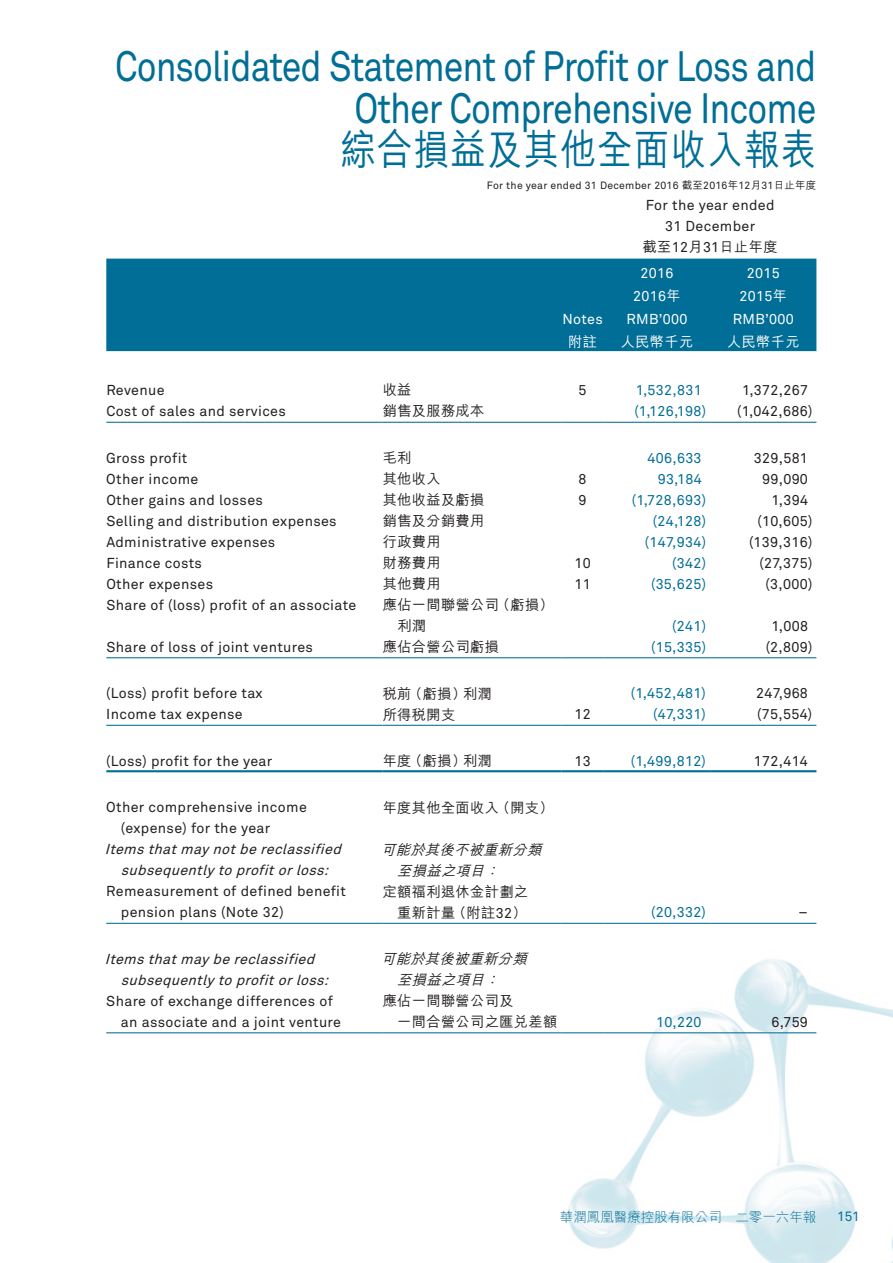
<style>
.page{position:relative;width:893px;height:1263px;background:#fff}
.page>*{position:absolute;margin:0;border:0;box-sizing:border-box;transform-origin:0 0}
.t1{font:42px/42px "Akkurat Pro";letter-spacing:-.025em;color:#006e96;text-align:right;scale:.85 1}
.t2{font:500 42px "M Hei HK";letter-spacing:.03em;color:#006e96;scale:.85 1}
.t3{font:14.25px/21px "Akkurat Pro";letter-spacing:.025em;color:#231f20}
.t4{font:500 14.25px/21px "M Hei HK";letter-spacing:.025em;color:#231f20}
.t5{font:14.25px "Akkurat Pro";letter-spacing:.025em;color:#006e96}
.t6{font:italic 14.25px/21px "Akkurat Pro";color:#231f20;text-align:center}
.t7{font:14.25px "Akkurat Pro";letter-spacing:.025em;color:#fff}
.t8{font:italic 500 14.25px/21px "M Hei HK";color:#231f20}
.t9{font:500 14.25px "M Hei HK";letter-spacing:.025em;color:#fff}
.t10{font:300 13.5px "M Hei HK";color:#006e96}
.t11{font:13.5px "Akkurat Pro";color:#006e96}
.t12{font:10.5px "Akkurat Pro";letter-spacing:.025em;color:#231f20}
.s1{font-family:"M Hei HK";font-weight:500}
.s2{font-family:"Akkurat Pro";font-weight:400}
</style>
<div class="page">
<img style="left:552px;top:959px;width:341px;height:304px">
<div style="left:106px;top:259px;width:710px;height:92px;background:#006e96"></div>
<hr style="left:106px;top:422px;width:277px;height:1px;background:#006e96">
<hr style="left:383px;top:422px;width:178px;height:1px;background:#006e96">
<hr style="left:561px;top:422px;width:43px;height:1px;background:#006e96">
<hr style="left:604px;top:422px;width:106px;height:1px;background:#006e96">
<hr style="left:710px;top:422px;width:106px;height:1px;background:#006e96">
<hr style="left:106px;top:657px;width:277px;height:1px;background:#006e96">
<hr style="left:383px;top:657px;width:178px;height:1px;background:#006e96">
<hr style="left:561px;top:657px;width:43px;height:1px;background:#006e96">
<hr style="left:604px;top:657px;width:106px;height:1px;background:#006e96">
<hr style="left:710px;top:657px;width:106px;height:1px;background:#006e96">
<hr style="left:106px;top:725px;width:277px;height:1px;background:#006e96">
<hr style="left:383px;top:725px;width:178px;height:1px;background:#006e96">
<hr style="left:561px;top:725px;width:43px;height:1px;background:#006e96">
<hr style="left:604px;top:725px;width:106px;height:1px;background:#006e96">
<hr style="left:710px;top:725px;width:106px;height:1px;background:#006e96">
<hr style="left:106px;top:770px;width:277px;height:2px;background:#006e96">
<hr style="left:383px;top:770px;width:178px;height:2px;background:#006e96">
<hr style="left:561px;top:770px;width:43px;height:2px;background:#006e96">
<hr style="left:604px;top:770px;width:106px;height:2px;background:#006e96">
<hr style="left:710px;top:770px;width:106px;height:2px;background:#006e96">
<hr style="left:106px;top:923px;width:277px;height:1px;background:#006e96">
<hr style="left:383px;top:923px;width:178px;height:1px;background:#006e96">
<hr style="left:561px;top:923px;width:43px;height:1px;background:#006e96">
<hr style="left:604px;top:923px;width:106px;height:1px;background:#006e96">
<hr style="left:710px;top:923px;width:106px;height:1px;background:#006e96">
<hr style="left:106px;top:1032px;width:277px;height:1px;background:#006e96">
<hr style="left:383px;top:1032px;width:178px;height:1px;background:#006e96">
<hr style="left:561px;top:1032px;width:43px;height:1px;background:#006e96">
<hr style="left:604px;top:1032px;width:106px;height:1px;background:#006e96">
<hr style="left:710px;top:1032px;width:106px;height:1px;background:#006e96">
<h1 class="t1" style="left:115px;top:46px;width:827px">Consolidated Statement of Profit or Loss and<br>Other Comprehensive Income</h1>
<h1 class="t2" style="left:340px;top:119px;width:562px">綜合損益及其他全面收入報表</h1>
<p class="t12" style="left:487px;top:179px;width:331px">For the year ended 31 December 2016 <span class="s1">截至</span>2016<span class="s1">年</span>12<span class="s1">月</span>31<span class="s1">日止年度</span></p>
<p class="t3" style="left:646px;top:195px;width:130px;text-align:center">For the year ended<br>31 December</p>
<p class="t4" style="left:643px;top:235px;width:136px">截至<span class="s2">12</span>月<span class="s2">31</span>日止年度</p>
<p class="t7" style="left:640px;top:264px;width:34px">2016</p>
<p class="t7" style="left:747px;top:264px;width:34px">2015</p>
<p class="t7" style="left:633px;top:288px;width:49px">2016<span class="s1">年</span></p>
<p class="t7" style="left:739px;top:288px;width:49px">2015<span class="s1">年</span></p>
<p class="t7" style="left:562px;top:311px;width:42px">Notes</p>
<p class="t7" style="left:626px;top:311px;width:62px">RMB’000</p>
<p class="t7" style="left:733px;top:311px;width:62px">RMB’000</p>
<p class="t9" style="left:568px;top:332px;width:30px">附註</p>
<p class="t9" style="left:621px;top:332px;width:74px">人民幣千元</p>
<p class="t9" style="left:727px;top:332px;width:74px">人民幣千元</p>
<p class="t3" style="left:106px;top:380px;width:60px">Revenue</p>
<p class="t4" style="left:383px;top:379px;width:30px">收益</p>
<p class="t3" style="left:579px;top:380px;width:9px">5</p>
<p class="t5" style="left:636px;top:382px;width:67px">1,532,831</p>
<p class="t3" style="left:742px;top:380px;width:67px">1,372,267</p>
<p class="t3" style="left:106px;top:401px;width:181px">Cost of sales and services</p>
<p class="t4" style="left:383px;top:400px;width:103px">銷售及服務成本</p>
<p class="t5" style="left:634px;top:403px;width:73px">(1,126,198)</p>
<p class="t3" style="left:737px;top:401px;width:77px">(1,042,686)</p>
<p class="t3" style="left:106px;top:448px;width:83px">Gross profit</p>
<p class="t4" style="left:383px;top:446px;width:30px">毛利</p>
<p class="t5" style="left:648px;top:449px;width:56px">406,633</p>
<p class="t3" style="left:754px;top:448px;width:56px">329,581</p>
<p class="t3" style="left:106px;top:469px;width:94px">Other income</p>
<p class="t4" style="left:383px;top:467px;width:59px">其他收入</p>
<p class="t3" style="left:579px;top:469px;width:9px">8</p>
<p class="t5" style="left:658px;top:470px;width:45px">93,184</p>
<p class="t3" style="left:762px;top:469px;width:47px">99,090</p>
<p class="t3" style="left:106px;top:490px;width:158px">Other gains and losses</p>
<p class="t4" style="left:383px;top:488px;width:103px">其他收益及虧損</p>
<p class="t3" style="left:579px;top:490px;width:9px">9</p>
<p class="t5" style="left:632px;top:491px;width:76px">(1,728,693)</p>
<p class="t3" style="left:771px;top:490px;width:38px">1,394</p>
<p class="t3" style="left:106px;top:511px;width:232px">Selling and distribution expenses</p>
<p class="t4" style="left:383px;top:509px;width:103px">銷售及分銷費用</p>
<p class="t5" style="left:653px;top:512px;width:55px">(24,128)</p>
<p class="t3" style="left:758px;top:511px;width:56px">(10,605)</p>
<p class="t3" style="left:106px;top:532px;width:171px">Administrative expenses</p>
<p class="t4" style="left:383px;top:530px;width:59px">行政費用</p>
<p class="t5" style="left:645px;top:533px;width:63px">(147,934)</p>
<p class="t3" style="left:749px;top:532px;width:65px">(139,316)</p>
<p class="t3" style="left:106px;top:553px;width:97px">Finance costs</p>
<p class="t4" style="left:383px;top:551px;width:59px">財務費用</p>
<p class="t3" style="left:574px;top:553px;width:18px">10</p>
<p class="t5" style="left:672px;top:554px;width:35px">(342)</p>
<p class="t3" style="left:759px;top:553px;width:54px">(27,375)</p>
<p class="t3" style="left:106px;top:574px;width:108px">Other expenses</p>
<p class="t4" style="left:383px;top:572px;width:59px">其他費用</p>
<p class="t3" style="left:574px;top:574px;width:18px">11</p>
<p class="t5" style="left:651px;top:575px;width:57px">(35,625)</p>
<p class="t3" style="left:766px;top:574px;width:48px">(3,000)</p>
<p class="t3" style="left:106px;top:595px;width:251px">Share of (loss) profit of an associate</p>
<p class="t4" style="left:397px;top:593px;width:158px;text-indent:-15px">應佔一間聯營公司（虧損）利潤</p>
<p class="t5" style="left:672px;top:617px;width:35px">(241)</p>
<p class="t3" style="left:771px;top:616px;width:38px">1,008</p>
<p class="t3" style="left:106px;top:637px;width:208px">Share of loss of joint ventures</p>
<p class="t4" style="left:383px;top:635px;width:118px">應佔合營公司虧損</p>
<p class="t5" style="left:651px;top:638px;width:57px">(15,335)</p>
<p class="t3" style="left:766px;top:637px;width:48px">(2,809)</p>
<p class="t3" style="left:106px;top:683px;width:158px">(Loss) profit before tax</p>
<p class="t4" style="left:383px;top:682px;width:111px">稅前（虧損）利潤</p>
<p class="t5" style="left:631px;top:685px;width:77px">(1,452,481)</p>
<p class="t3" style="left:756px;top:683px;width:53px">247,968</p>
<p class="t3" style="left:106px;top:704px;width:138px">Income tax expense</p>
<p class="t4" style="left:383px;top:703px;width:74px">所得稅開支</p>
<p class="t3" style="left:574px;top:704px;width:18px">12</p>
<p class="t5" style="left:653px;top:706px;width:54px">(47,331)</p>
<p class="t3" style="left:757px;top:704px;width:57px">(75,554)</p>
<p class="t3" style="left:106px;top:751px;width:168px">(Loss) profit for the year</p>
<p class="t4" style="left:383px;top:749px;width:111px">年度（虧損）利潤</p>
<p class="t3" style="left:574px;top:751px;width:18px">13</p>
<p class="t5" style="left:631px;top:752px;width:77px">(1,499,812)</p>
<p class="t3" style="left:754px;top:751px;width:56px">172,414</p>
<p class="t3" style="left:121px;top:797px;width:187px;text-indent:-15px">Other comprehensive income (expense) for the year</p>
<p class="t4" style="left:383px;top:796px;width:173px">年度其他全面收入（開支）</p>
<p class="t6" style="left:105px;top:839px;width:242px">Itemsthatmaynotbe reclassified subsequentlyto profitorloss:</p>
<p class="t8" style="left:397px;top:838px;width:150px;text-indent:-16px">可能於其後不被重新分類至損益之項目：</p>
<p class="t3" style="left:121px;top:881px;width:227px;text-indent:-15px">Remeasurement of defined benefit pension plans (Note 32)</p>
<p class="t4" style="left:383px;top:880px;width:147px;text-align:right">定額福利退休金計劃之重新計量（附註<span class="s2">32</span>）</p>
<p class="t5" style="left:651px;top:904px;width:56px">(20,332)</p>
<p class="t3" style="left:799px;top:902px;width:11px">–</p>
<p class="t6" style="left:121px;top:949px;width:214px;text-align:left;text-indent:-16px">Itemsthatmaybe reclassified subsequentlyto profitorloss:</p>
<p class="t8" style="left:397px;top:947px;width:136px;text-indent:-16px">可能於其後被重新分類至損益之項目：</p>
<p class="t3" style="left:121px;top:991px;width:222px;text-indent:-15px">Share of exchange differences of an associate and a joint venture</p>
<p class="t4" style="left:397px;top:989px;width:162px;text-indent:-15px">應佔一間聯營公司及<br>一間合營公司之匯兌差額</p>
<p class="t5" style="left:656px;top:1013px;width:47px">10,220</p>
<p class="t3" style="left:772px;top:1012px;width:38px">6,759</p>
<p class="t10" style="left:560px;top:1207px;width:258px">華潤鳳凰醫療控股有限公司 二零一六年報</p>
<p class="t11" style="left:837px;top:1209px;width:24px">151</p>
</div>
